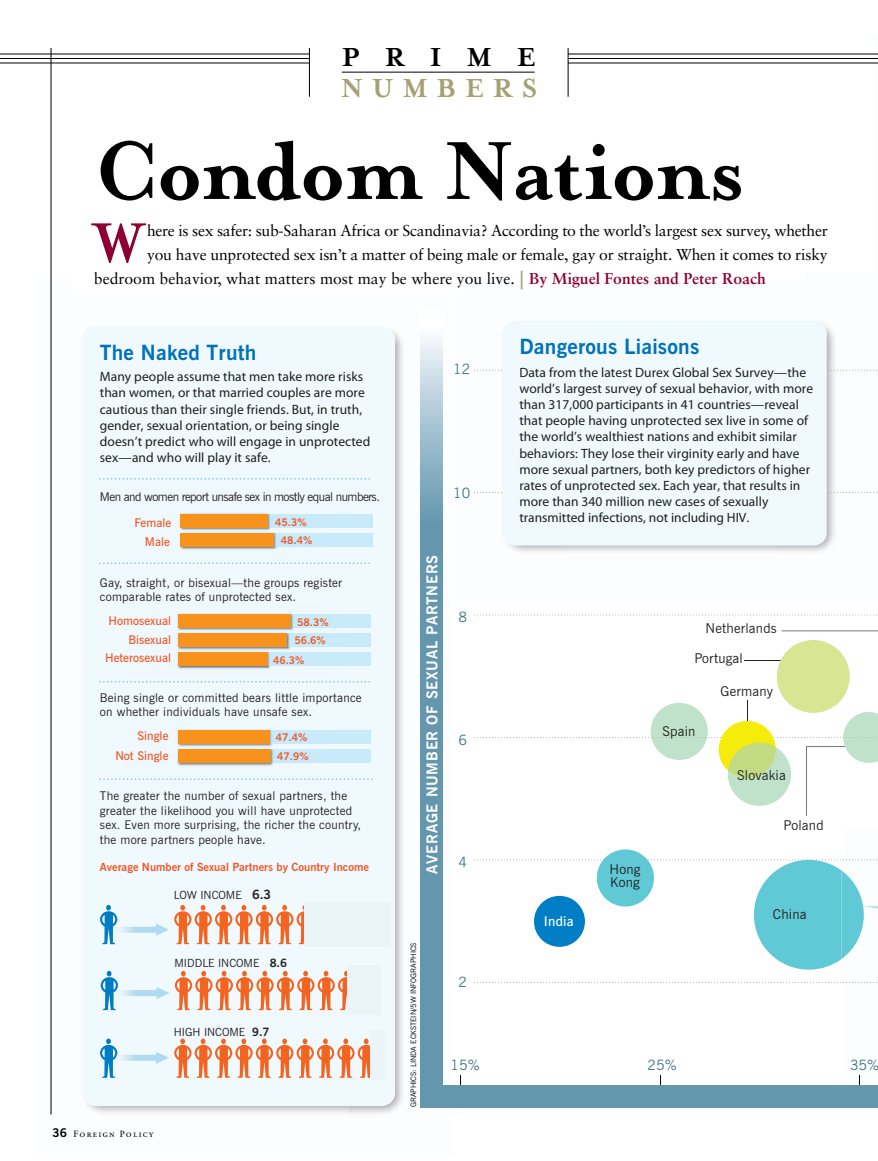
<style>
.page{position:relative;width:878px;height:1161px;background:#fff}
.page>*{position:absolute;margin:0;border:0;box-sizing:border-box;transform-origin:0 0}
.t1{font:700 94.5px "Mrs Eaves";letter-spacing:-.03em;color:#000}
.t2{font:700 64.2px "Mrs Eaves";color:#8e0032}
.t3{font:700 30px "Mrs Eaves";letter-spacing:.29em;color:#a5a174}
.t4{font:700 30px "Mrs Eaves";color:#000}
.t5{font:700 21px "News Gothic BT";letter-spacing:.01em;color:#0072bc}
.t6{font:15.75px "Sabon";letter-spacing:-.01em;color:#000}
.t7{font:700 15px "News Gothic BT";letter-spacing:.05em;color:#fff}
.t8{font:14.25px "News Gothic BT";color:#41768b}
.t9{font:13.5px/16.2px "Sabon Roman Os F";letter-spacing:.005em;color:#1c201a}
.t10{font:13.5px/13.5px "News Gothic BT";letter-spacing:.015em;color:#231f20}
.t11{font:600 13.5px "News Gothic BT";letter-spacing:.015em;color:#fff}
.t12{font:12px/14.4px "News Gothic BT";letter-spacing:.02em;color:#231f20}
.t13{font:600 12px "News Gothic BT";color:#f15929}
.t14{font:12px "News Gothic BT";letter-spacing:-.045em;color:#231f20}
.t15{font:700 11.25px "News Gothic BT";color:#f15929}
.t16{font:11.25px "News Gothic BT";color:#231f20}
.t17{font:700 10.5px/18.6px "News Gothic BT";color:#f15929}
.t18{font:9px "Sabon Roman SC";letter-spacing:.13em;color:#000}
.t19{font:7.5px "News Gothic BT";color:#000}
.s1{font-size:24px;color:#a5a174}
.s2{font-weight:700;color:#8e0032}
.s3{font-weight:700;font-size:12.75px}
.s4{font-weight:700;font-size:11.55px}
.s5{font-family:"News Gothic BT";font-weight:700;font-size:12px}
</style>
<div class="page">
<img style="left:50px;top:331px;width:37px;height:784px">
<img style="left:348px;top:331px;width:104px;height:783px">
<svg style="left:474px;top:615px;width:403px;height:1px"></svg>
<div style="left:82px;top:327px;width:313px;height:779px;background:#f0f9fd;border-radius:13px"></div>
<div style="left:346px;top:614px;width:25px;height:14px;background:#c8ebfa"></div>
<div style="left:346px;top:633px;width:25px;height:14px;background:#c8ebfa"></div>
<div style="left:346px;top:652px;width:25px;height:14px;background:#c8ebfa"></div>
<div style="left:325px;top:730px;width:46px;height:14px;background:#c8ebfa"></div>
<div style="left:325px;top:749px;width:46px;height:14px;background:#c8ebfa"></div>
<div style="left:329px;top:514px;width:44px;height:14px;background:#c8ebfa"></div>
<div style="left:329px;top:533px;width:44px;height:14px;background:#c8ebfa"></div>
<img style="left:177px;top:613px;width:146px;height:56px">
<img style="left:177px;top:729px;width:96px;height:37px">
<img style="left:130px;top:513px;width:193px;height:50px">
<div style="left:178px;top:614px;width:112px;height:14px;background:#f7931d"></div>
<div style="left:178px;top:633px;width:109px;height:14px;background:#f7931d"></div>
<div style="left:178px;top:652px;width:89px;height:14px;background:#f7931d"></div>
<div style="left:178px;top:730px;width:91px;height:14px;background:#f7931d"></div>
<div style="left:178px;top:749px;width:92px;height:14px;background:#f7931d"></div>
<div style="left:181px;top:514px;width:87px;height:14px;background:#f7931d"></div>
<div style="left:181px;top:533px;width:93px;height:14px;background:#f7931d"></div>
<svg style="left:99px;top:478px;width:271px;height:2px"></svg>
<svg style="left:99px;top:563px;width:271px;height:1px"></svg>
<svg style="left:99px;top:681px;width:271px;height:2px"></svg>
<svg style="left:99px;top:778px;width:274px;height:2px"></svg>
<svg style="left:474px;top:631px;width:404px;height:185px"></svg>
<svg style="left:420px;top:331px;width:22px;height:776px"></svg>
<div style="left:431px;top:1085px;width:447px;height:22px;background:#6497ae"></div>
<svg style="left:474px;top:849px;width:404px;height:134px"></svg>
<svg style="left:100px;top:1039px;width:270px;height:39px"></svg>
<div style="left:370px;top:1031px;width:14px;height:49px;background:#ebf5f9"></div>
<svg style="left:101px;top:971px;width:246px;height:39px"></svg>
<div style="left:348px;top:965px;width:33px;height:50px;background:#ebf5f9"></div>
<svg style="left:100px;top:905px;width:204px;height:39px"></svg>
<div style="left:304px;top:903px;width:87px;height:44px;background:#ebf5f9"></div>
<img style="left:826px;top:326px;width:9px;height:41px">
<img style="left:777px;top:367px;width:101px;height:185px">
<img style="left:826px;top:492px;width:51px;height:1px">
<img style="left:873px;top:367px;width:5px;height:94px">
<svg style="left:474px;top:370px;width:404px;height:1px"></svg>
<div style="left:502px;top:321px;width:324px;height:224px;background:#f0f9fd"></div>
<hr style="left:51px;top:48px;width:1px;height:1066px;background:#000">
<hr style="left:0;top:54px;width:878px;height:1px;background:#000">
<hr style="left:0;top:58px;width:878px;height:1px;background:#000">
<hr style="left:0;top:63px;width:878px;height:1px;background:#000">
<div style="left:310px;top:36px;width:258px;height:38px;background:#fff"></div>
<hr style="left:309px;top:48px;width:1px;height:49px;background:#000">
<hr style="left:568px;top:48px;width:1px;height:49px;background:#000">
<hr style="left:342px;top:72px;width:192px;height:1px;background:#000">
<h3 class="t4" style="left:342px;top:38px;width:196px">PRIME</h3>
<h3 class="t3" style="left:341px;top:70px;width:197px">NUMBERS</h3>
<h1 class="t1" style="left:94px;top:111px;width:650px">Condom Nations</h1>
<h2 class="t2" style="left:94px;top:202px;width:50px">W</h2>
<p class="t6" style="left:147px;top:224px;width:682px">here is sex safer: sub-Saharan Africa or Scandinavia? According to the world’s largest sex survey, whether</p>
<p class="t6" style="left:147px;top:248px;width:682px">you have unprotected sex isn’t a matter of being male or female, gay or straight. When it comes to risky</p>
<p class="t6" style="left:94px;top:272px;width:673px">bedroom behavior, what matters most may be where you live. <span class="s1">|</span> <span class="s2">By Miguel Fontes and Peter Roach</span></p>
<h3 class="t5" style="left:100px;top:344px;width:158px">The Naked Truth</h3>
<p class="t9" style="left:100px;top:370px;width:272px">Many people assume that men take more risks than women, or that married couples are more cautious than their single friends. But, in truth, gender, sexual orientation, or being single doesn’t predict who will engage in unprotected sex—and who will play it safe.</p>
<p class="t14" style="left:100px;top:492px;width:281px">Men and women report unsafe sex in mostly equal numbers.</p>
<p class="t13" style="left:134px;top:519px;width:38px">Female</p>
<p class="t17" style="left:275px;top:513px;width:39px;text-align:center">45.3%<br>48.4%</p>
<p class="t13" style="left:145px;top:537px;width:27px">Male</p>
<p class="t12" style="left:100px;top:576px;width:244px">Gay, straight, or bisexual—the groups register comparable rates of unprotected sex.</p>
<p class="t13" style="left:109px;top:617px;width:64px">Homosexual</p>
<p class="t13" style="left:128px;top:635px;width:44px">Bisexual</p>
<p class="t13" style="left:105px;top:654px;width:68px">Heterosexual</p>
<p class="t17" style="left:294px;top:614px;width:36px">58.3%<br>56.6%</p>
<p class="t17" style="left:273px;top:651px;width:33px">46.3%</p>
<p class="t12" style="left:100px;top:692px;width:263px">Being single or committed bears little importance on whether individuals have unsafe sex.</p>
<p class="t13" style="left:137px;top:731px;width:33px">Single</p>
<p class="t13" style="left:115px;top:752px;width:55px">Not Single</p>
<p class="t17" style="left:276px;top:729px;width:34px">47.4%<br>47.9%</p>
<p class="t12" style="left:100px;top:790px;width:263px">The greater the number of sexual partners, the greater the likelihood you will have unprotected sex. Even more surprising, the richer the country, the more partners people have.</p>
<p class="t15" style="left:100px;top:863px;width:270px">Average Number of Sexual Partners by Country Income</p>
<p class="t16" style="left:174px;top:891px;width:99px">LOW INCOME <span class="s3">6.3</span></p>
<p class="t16" style="left:174px;top:958px;width:114px">MIDDLE INCOME <span class="s4">8.6</span></p>
<p class="t16" style="left:174px;top:1028px;width:97px">HIGH INCOME <span class="s4">9.7</span></p>
<p class="t18" style="left:52px;top:1130px;width:103px"><span class="s5">36</span> Foreign Policy</p>
<p class="t7" style="left:426px;top:874px;width:320px;rotate:-90deg">AVERAGE NUMBER OF SEXUAL PARTNERS</p>
<p class="t19" style="left:410px;top:1107px;width:166px;rotate:-90deg">GRAPHICS: LINDA ECKSTEIN/5W INFOGRAPHICS</p>
<h3 class="t5" style="left:519px;top:338px;width:181px">Dangerous Liaisons</h3>
<p class="t8" style="left:453px;top:363px;width:19px">12</p>
<p class="t9" style="left:519px;top:365px;width:295px">Data from the latest Durex Global Sex Survey—the world’s largest survey of sexual behavior, with more than 317,000 participants in 41 countries—reveal that people having unprotected sex live in some of the world’s wealthiest nations and exhibit similar behaviors: They lose their virginity early and have more sexual partners, both key predictors of higher rates of unprotected sex. Each year, that results in more than 340 million new cases of sexually transmitted infections, not including HIV.</p>
<p class="t8" style="left:453px;top:487px;width:19px">10</p>
<p class="t8" style="left:458px;top:612px;width:10px">8</p>
<p class="t8" style="left:458px;top:734px;width:10px">6</p>
<p class="t8" style="left:458px;top:857px;width:10px">4</p>
<p class="t8" style="left:458px;top:977px;width:10px">2</p>
<p class="t11" style="left:544px;top:916px;width:31px">India</p>
<p class="t10" style="left:609px;top:864px;width:32px">Hong<br>Kong</p>
<p class="t10" style="left:705px;top:623px;width:73px">Netherlands</p>
<p class="t10" style="left:694px;top:653px;width:50px">Portugal</p>
<p class="t10" style="left:662px;top:726px;width:35px">Spain</p>
<p class="t10" style="left:720px;top:685px;width:54px">Germany</p>
<p class="t10" style="left:737px;top:770px;width:50px">Slovakia</p>
<p class="t10" style="left:783px;top:819px;width:41px">Poland</p>
<p class="t10" style="left:773px;top:908px;width:35px">China</p>
<p class="t8" style="left:450px;top:1060px;width:31px">15%</p>
<p class="t8" style="left:647px;top:1060px;width:31px">25%</p>
<p class="t8" style="left:850px;top:1060px;width:31px">35%</p>
</div>
